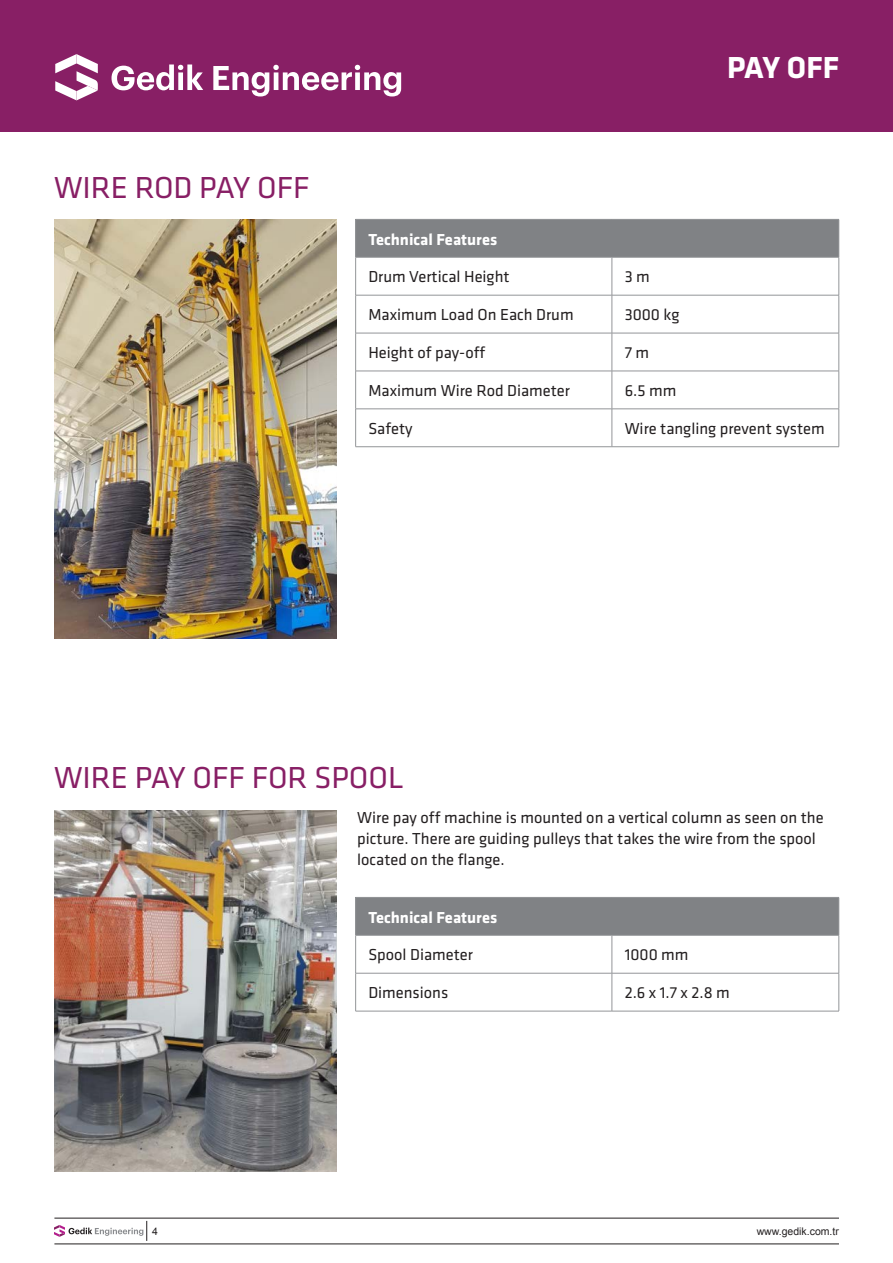
<style>
.page{position:relative;width:893px;height:1263px;background:#fff}
.page>*{position:absolute;margin:0;border:0;box-sizing:border-box;transform-origin:0 0}
.t1{font:31.5px "Klavika";color:#881f65}
.t2{font:700 31.5px "Klavika";letter-spacing:-.025em;color:#fff}
.t3{font:16.5px/21px "Klavika";color:#231f20}
.t4{font:700 16.5px "Klavika";color:#fff}
.t5{font:10.5px "Arial";color:#231f20}
</style>
<div class="page">
<hr style="left:54px;top:1218px;width:785px;height:1px;background:#231f20">
<hr style="left:54px;top:1244px;width:785px;height:1px;background:#231f20">
<svg style="left:54px;top:1221px;width:93px;height:20px"></svg>
<div style="left:356px;top:219px;width:483px;height:38px;background:#808285"></div>
<hr style="left:355px;top:219px;width:257px;height:1px;background:#939598">
<hr style="left:355px;top:220px;width:1px;height:37px;background:#939598">
<hr style="left:612px;top:219px;width:227px;height:1px;background:#939598">
<hr style="left:839px;top:220px;width:1px;height:37px;background:#939598">
<hr style="left:355px;top:257px;width:257px;height:1px;background:#939598">
<hr style="left:355px;top:257px;width:1px;height:38px;background:#939598">
<hr style="left:612px;top:257px;width:227px;height:1px;background:#939598">
<hr style="left:612px;top:257px;width:1px;height:38px;background:#939598">
<hr style="left:839px;top:257px;width:1px;height:38px;background:#939598">
<hr style="left:355px;top:295px;width:257px;height:1px;background:#939598">
<hr style="left:355px;top:295px;width:1px;height:38px;background:#939598">
<hr style="left:612px;top:295px;width:227px;height:1px;background:#939598">
<hr style="left:612px;top:295px;width:1px;height:38px;background:#939598">
<hr style="left:839px;top:295px;width:1px;height:38px;background:#939598">
<hr style="left:355px;top:333px;width:257px;height:1px;background:#939598">
<hr style="left:355px;top:333px;width:1px;height:38px;background:#939598">
<hr style="left:612px;top:333px;width:227px;height:1px;background:#939598">
<hr style="left:612px;top:333px;width:1px;height:38px;background:#939598">
<hr style="left:839px;top:333px;width:1px;height:38px;background:#939598">
<hr style="left:355px;top:371px;width:257px;height:1px;background:#939598">
<hr style="left:355px;top:371px;width:1px;height:38px;background:#939598">
<hr style="left:612px;top:371px;width:227px;height:1px;background:#939598">
<hr style="left:612px;top:371px;width:1px;height:38px;background:#939598">
<hr style="left:839px;top:371px;width:1px;height:38px;background:#939598">
<hr style="left:355px;top:409px;width:257px;height:1px;background:#939598">
<hr style="left:355px;top:409px;width:1px;height:38px;background:#939598">
<hr style="left:612px;top:409px;width:227px;height:1px;background:#939598">
<hr style="left:612px;top:409px;width:1px;height:38px;background:#939598">
<hr style="left:839px;top:409px;width:1px;height:38px;background:#939598">
<hr style="left:355px;top:446px;width:257px;height:1px;background:#939598">
<hr style="left:612px;top:446px;width:227px;height:1px;background:#939598">
<div style="left:356px;top:897px;width:483px;height:38px;background:#808285"></div>
<hr style="left:355px;top:897px;width:257px;height:1px;background:#939598">
<hr style="left:355px;top:897px;width:1px;height:38px;background:#939598">
<hr style="left:612px;top:897px;width:227px;height:1px;background:#939598">
<hr style="left:839px;top:897px;width:1px;height:38px;background:#939598">
<hr style="left:355px;top:935px;width:257px;height:1px;background:#939598">
<hr style="left:355px;top:935px;width:1px;height:38px;background:#939598">
<hr style="left:612px;top:935px;width:227px;height:1px;background:#939598">
<hr style="left:612px;top:935px;width:1px;height:38px;background:#939598">
<hr style="left:839px;top:935px;width:1px;height:38px;background:#939598">
<hr style="left:355px;top:973px;width:257px;height:1px;background:#939598">
<hr style="left:355px;top:973px;width:1px;height:38px;background:#939598">
<hr style="left:612px;top:973px;width:227px;height:1px;background:#939598">
<hr style="left:612px;top:973px;width:1px;height:38px;background:#939598">
<hr style="left:839px;top:973px;width:1px;height:38px;background:#939598">
<hr style="left:355px;top:1011px;width:257px;height:1px;background:#939598">
<hr style="left:612px;top:1011px;width:227px;height:1px;background:#939598">
<div style="left:0;top:0;width:893px;height:131px;background:#881f65"></div>
<svg style="left:55px;top:54px;width:43px;height:46px"></svg>
<svg style="left:112px;top:64px;width:91px;height:26px"></svg>
<svg style="left:213px;top:65px;width:188px;height:31px"></svg>
<img style="left:54px;top:219px;width:282px;height:419px">
<img style="left:54px;top:811px;width:282px;height:360px">
<p class="t1" style="left:54px;top:170px;width:257px">WIRE ROD PAY OFF</p>
<p class="t2" style="left:727px;top:50px;width:113px">PAY OFF</p>
<p class="t4" style="left:368px;top:230px;width:130px">Technical Features</p>
<p class="t3" style="left:368px;top:267px;width:143px">Drum Vertical Height</p>
<p class="t3" style="left:625px;top:267px;width:27px">3 m</p>
<p class="t3" style="left:368px;top:305px;width:207px">Maximum Load On Each Drum</p>
<p class="t3" style="left:625px;top:305px;width:56px">3000 kg</p>
<p class="t3" style="left:368px;top:342px;width:118px">Height of pay-off</p>
<p class="t3" style="left:625px;top:342px;width:26px">7 m</p>
<p class="t3" style="left:368px;top:380px;width:203px">Maximum Wire Rod Diameter</p>
<p class="t3" style="left:625px;top:380px;width:53px">6.5 mm</p>
<p class="t3" style="left:368px;top:418px;width:46px">Safety</p>
<p class="t3" style="left:625px;top:418px;width:202px">Wire tangling prevent system</p>
<p class="t1" style="left:54px;top:760px;width:351px">WIRE PAY OFF FOR SPOOL</p>
<p class="t3" style="left:357px;top:807px;width:468px">Wire pay off machine is mounted on a vertical column as seen on the picture. There are guiding pulleys that takes the wire from the spool located on the flange.</p>
<p class="t4" style="left:368px;top:908px;width:130px">Technical Features</p>
<p class="t3" style="left:368px;top:945px;width:106px">Spool Diameter</p>
<p class="t3" style="left:625px;top:945px;width:65px">1000 mm</p>
<p class="t3" style="left:368px;top:983px;width:81px">Dimensions</p>
<p class="t3" style="left:625px;top:983px;width:107px">2.6 x 1.7 x 2.8 m</p>
<p class="t5" style="left:152px;top:1225px;width:7px">4</p>
<p class="t5" style="left:757px;top:1224px;width:84px">www.gedik.com.tr</p>
</div>
